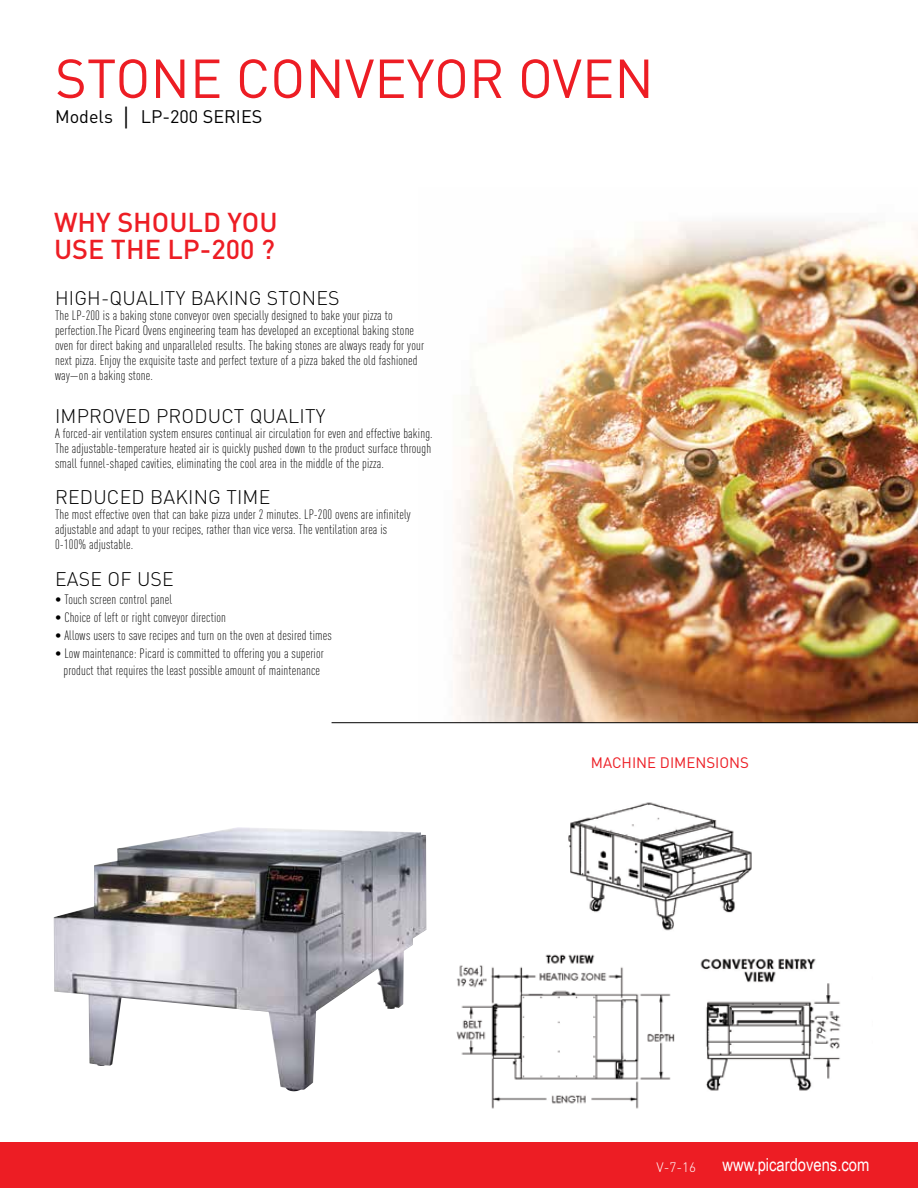
<style>
.page{position:relative;width:918px;height:1188px;background:#fff}
.page>*{position:absolute;margin:0;border:0;box-sizing:border-box;transform-origin:0 0}
.t1{font:54px "DIN";color:#ed1d24}
.t2{font:500 27px/27px "DIN";color:#ed1d24}
.t3{font:300 19.5px "DIN";letter-spacing:.01em;color:#000}
.t4{font:18px "Arial Narrow";color:#fff}
.t5{font:18px "DIN";color:#000}
.t6{font:15px "DIN";color:#ed1d24}
.t7{font:300 13.5px/15px "DIN Cond";letter-spacing:.01em;color:#000}
.t8{font:300 13.5px "DIN";color:#fff}
.s1{font-family:"Arial Narrow"}
</style>
<div class="page">
<div style="left:0;top:1142px;width:918px;height:46px;background:#ed1d24"></div>
<img style="left:453px;top:221px;width:465px;height:501px">
<hr style="left:332px;top:722px;width:586px;height:1px;background:#000">
<img style="left:54px;top:827px;width:372px;height:265px">
<img style="left:456px;top:954px;width:219px;height:155px">
<img style="left:700px;top:958px;width:141px;height:133px">
<img style="left:568px;top:802px;width:184px;height:129px">
<h1 class="t1" style="left:55px;top:45px;width:600px">STONE CONVEYOR OVEN</h1>
<h3 class="t5" style="left:55px;top:106px;width:190px">MODELS <span class="s1">│</span> LP-200 SERIES</h3>
<h2 class="t2" style="left:54px;top:208px;width:225px">WHY SHOULD YOU<br>USE THE LP-200 ?</h2>
<h3 class="t3" style="left:55px;top:286px;width:286px">H IGH-QUALITY BAKING STONES</h3>
<p class="t7" style="left:55px;top:308px;width:371px">The LP-200 is a baking stone conveyor oven specially designed to bake your pizza to perfection.The Picard Ovens engineering team has developed an exceptional baking stone oven for direct baking and unparalleled results. The baking stones are always ready for your next pizza. Enjoy the exquisite taste and perfect texture of a pizza baked the old fashioned way—on a baking stone.</p>
<h3 class="t3" style="left:55px;top:404px;width:272px">I MPROVED PRODUCT QUALITY</h3>
<p class="t7" style="left:55px;top:425px;width:379px;text-align:justify">A forced-air ventilation system ensures continual air circulation for even and effective baking.<br>The adjustable-temperature heated air is quickly pushed down to the product surface through small funnel-shaped cavities, eliminating the cool area in the middle of the pizza.</p>
<h3 class="t3" style="left:55px;top:485px;width:217px">REDUCED BAKING TIME</h3>
<p class="t7" style="left:55px;top:507px;width:357px">The most effective oven that can bake pizza under 2 minutes. LP-200 ovens are infinitely adjustable and adapt to your recipes, rather than vice versa. The ventilation area is<br>0-100% adjustable.</p>
<h3 class="t3" style="left:55px;top:567px;width:120px">EASE OF USE</h3>
<p class="t7" style="left:55px;top:592px;width:119px">• Touch screen control panel</p>
<p class="t7" style="left:55px;top:610px;width:172px">• Choice of left or right conveyor direction</p>
<p class="t7" style="left:55px;top:628px;width:278px">• Allows users to save recipes and turn on the oven at desired times</p>
<p class="t7" style="left:55px;top:645px;width:270px;line-height:16.2px;text-align:center">• Low maintenance: Picard is committed to offering you a superior product that requires the least possible amount of maintenance</p>
<p class="t6" style="left:591px;top:753px;width:160px">MACH INE DIM ENSIONS</p>
<p class="t8" style="left:657px;top:1159px;width:41px">V-7-16</p>
<h3 class="t4" style="left:723px;top:1152px;width:148px">www.picardovens.com</h3>
</div>
